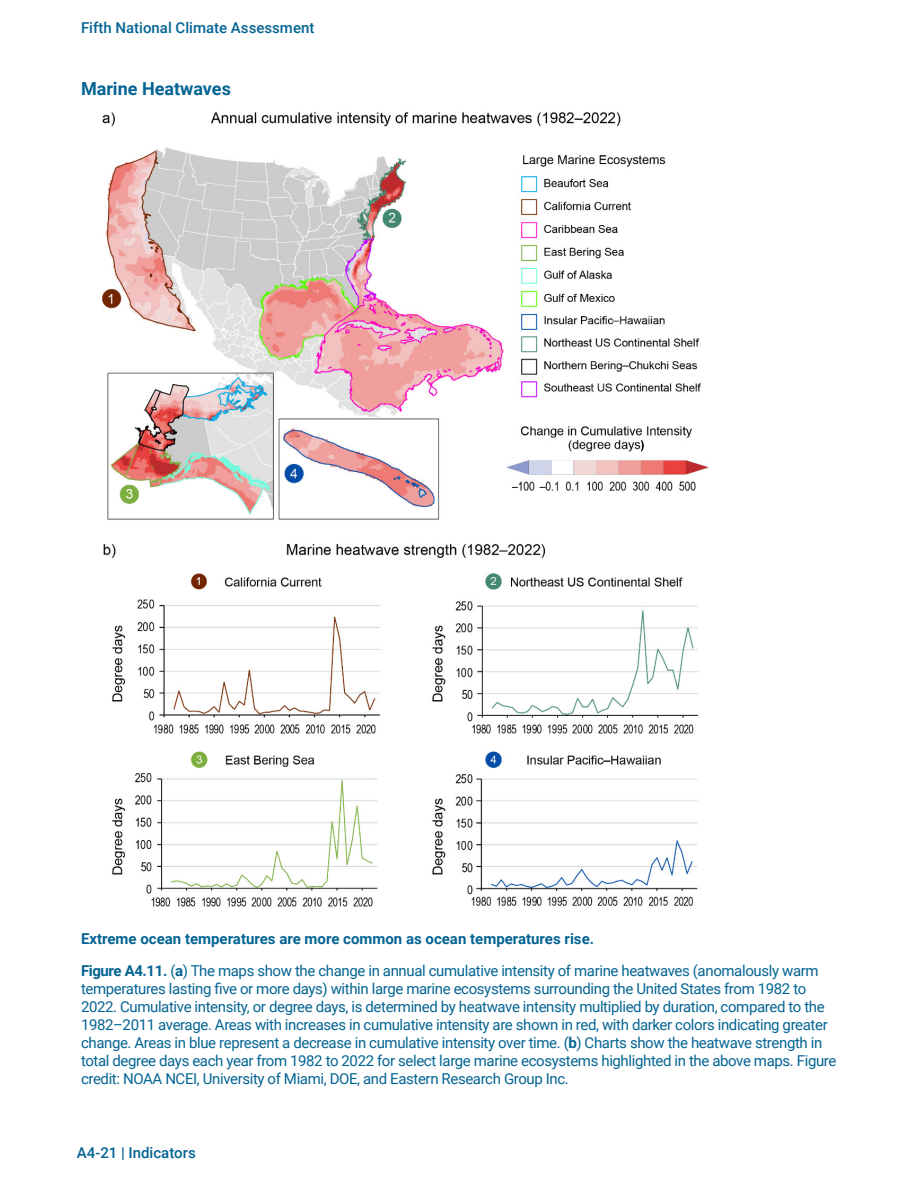
<style>
.page{position:relative;width:918px;height:1188px;background:#fff}
.page>*{position:absolute;margin:0;border:0;box-sizing:border-box;transform-origin:0 0}
.t1{font:700 18px "Roboto";color:#046493}
.t2{font:15px/18px "Roboto";letter-spacing:-.025em;color:#046493}
.t3{font:500 15px "Roboto";color:#046493}
.s1{font-weight:700}
</style>
<div class="page">
<img style="left:102px;top:112px;width:607px;height:795px">
<p class="t3" style="left:81px;top:17px;width:235px">Fifth National Climate Assessment</p>
<p class="t1" style="left:81px;top:75px;width:151px">Marine Heatwaves</p>
<p class="t2" style="left:81px;top:923px;width:739px;line-height:31.5px"><span class="s1">Extreme ocean temperatures are more common as ocean temperatures rise.<br>Figure A4.11.</span> (<span class="s1">a</span>) The maps show the change in annual cumulative intensity of marine heatwaves (anomalously warm</p>
<p class="t2" style="left:81px;top:979px;width:757px">temperatures lasting five or more days) within large marine ecosystems surrounding the United States from 1982 to 2022. Cumulative intensity, or degree days, is determined by heatwave intensity multiplied by duration, compared to the 1982–2011 average. Areas with increases in cumulative intensity are shown in red, with darker colors indicating greater change. Areas in blue represent a decrease in cumulative intensity over time. (<span class="s1">b</span>) Charts show the heatwave strength in total degree days each year from 1982 to 2022 for select large marine ecosystems highlighted in the above maps. Figure credit: NOAA NCEI, University of Miami, DOE, and Eastern Research Group Inc.</p>
<p class="t3" style="left:77px;top:1143px;width:120px">A4-21 | Indicators</p>
</div>
